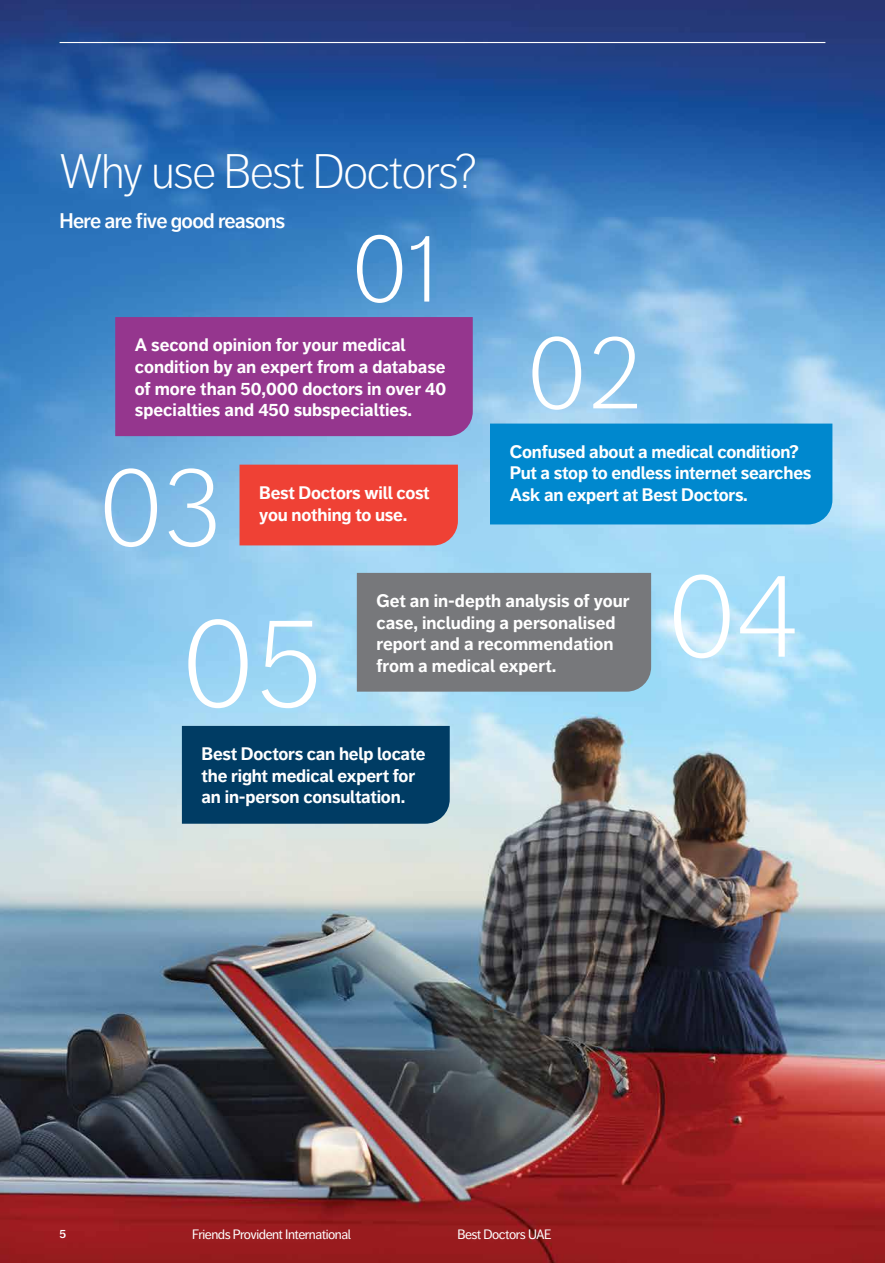
<style>
.page{position:relative;width:885px;height:1263px;background:#fff}
.page>*{position:absolute;margin:0;border:0;box-sizing:border-box;transform-origin:0 0}
.Pull_out_text{font:300 127.5px "Friends Life Dagny";color:#fff}
.Pull_out_text-2{font:300 120px "Friends Life Dagny";color:#fff}
.Pull_out_text-3{font:300 112.5px "Friends Life Dagny";color:#fff}
.Pull_out_text-4{font:300 105px "Friends Life Dagny";color:#fff}
.Pull_out_text-5{font:300 97.5px "Friends Life Dagny";color:#fff}
.Body{font:300 48px "Friends Life Dagny";letter-spacing:-.035em;color:#fff}
.Sub_Head_2{font:600 21px "Friends Life Dagny";letter-spacing:-.035em;color:#fff}
.Pull_out_text-6{font:700 18px/21.6px "Friends Life Dagny";letter-spacing:-.01em;color:#fff}
.Running_Footer{font:13.5px "Friends Life Dagny";letter-spacing:-.035em;color:#fff}
.Page_number{font:600 12px "Friends Life Dagny";color:#fff}
</style>
<div class="page">
<img style="left:0;top:0;width:884px;height:1263px">
<hr style="left:60px;top:42px;width:765px;height:1px;background:#fff">
<div style="left:115px;top:317px;width:357px;height:119px;background:#95368e"></div>
<div style="left:490px;top:424px;width:342px;height:100px;background:#0088ce"></div>
<div style="left:239px;top:465px;width:219px;height:80px;background:#ef4135"></div>
<div style="left:357px;top:573px;width:294px;height:119px;background:#77787b"></div>
<div style="left:182px;top:726px;width:267px;height:98px;background:#003c64"></div>
<p class="Body" style="left:60px;top:144px;width:419px">Why use Best Doctors?</p>
<p class="Sub_Head_2" style="left:60px;top:209px;width:227px">Here are five good reasons</p>
<p class="Pull_out_text-5" style="left:352px;top:213px;width:89px">01</p>
<p class="Pull_out_text-6" style="left:135px;top:334px;width:313px">A second opinion for your medical condition by an expert from a database of more than 50,000 doctors in over 40 specialties and 450 subspecialties.</p>
<p class="Pull_out_text-3" style="left:99px;top:443px;width:124px">03</p>
<p class="Pull_out_text-6" style="left:259px;top:482px;width:172px">Best Doctors will cost</p>
<p class="Pull_out_text-6" style="left:259px;top:504px;width:150px">you nothing to use.</p>
<p class="Pull_out_text-4" style="left:527px;top:313px;width:116px">02</p>
<p class="Pull_out_text-6" style="left:509px;top:441px;width:303px">Confused about a medical condition?<br>Put a stop to endless internet searches<br>Ask an expert at Best Doctors.</p>
<p class="Pull_out_text" style="left:182px;top:590px;width:142px">05</p>
<p class="Pull_out_text-6" style="left:376px;top:590px;width:254px">Get an in-depth analysis of your case, including a personalised report and a recommendation from a medical expert.</p>
<p class="Pull_out_text-6" style="left:201px;top:743px;width:225px">Best Doctors can help locate the right medical expert for an in‑person consultation.</p>
<p class="Pull_out_text-2" style="left:667px;top:548px;width:133px">04</p>
<p class="Page_number" style="left:60px;top:1227px;width:8px">5</p>
<p class="Running_Footer" style="left:192px;top:1226px;width:160px">Friends Provident International</p>
<p class="Running_Footer" style="left:457px;top:1226px;width:96px">Best Doctors UAE</p>
</div>
